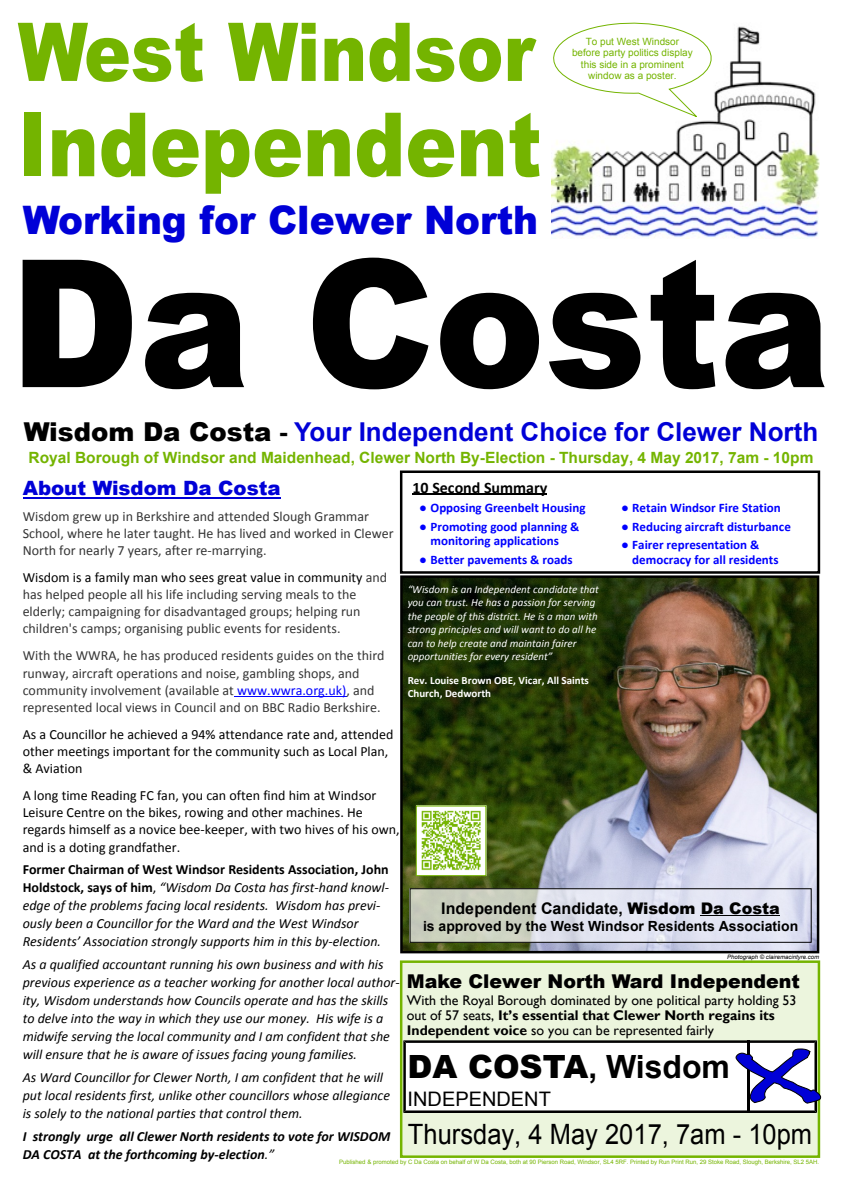
<style>
.page{position:relative;width:842px;height:1191px;background:#fff}
.page>*{position:absolute;margin:0;border:0;box-sizing:border-box;transform-origin:0 0}
.t1{font:900 177.8px "Arial";color:#000;scale:.93 1}
.t2{font:900 88.7px "Arial";color:#74b400;scale:.86 1}
.t3{font:900 81.2px "Arial";color:#74b400;scale:.86 1}
.t4{font:900 39.3px "Arial";color:#0000d7;scale:.95 1}
.t5{font:900 32px "Arial";color:#000}
.t6{font:28px "Arial";color:#000;scale:.91 1}
.t7{font:700 26px "Arial";color:#0000d7}
.t8{font:20px "Arial";color:#000}
.t9{font:900 19.7px "Arial";color:#0000d7}
.t10{font:900 19px "Arial";color:#000}
.t11{font:700 16px "Arial";color:#000}
.t12{font:700 16px "Calibri";color:#000}
.t13{font:700 15.5px "Arial";color:#74b400}
.t14{font:italic 14px/18px "Calibri";color:#000}
.t15{font:14px/17.1px "Calibri";color:#353535}
.t16{font:14px/17.1px "Calibri";color:#000}
.t17{font:14px/15.1px "Gill Sans";color:#000}
.t18{font:italic 700 14px/18px "Calibri";color:#000}
.t19{font:700 14px "Arial";color:#000}
.t20{font:700 13px/14.8px "Calibri";color:#00f}
.t21{font:italic 11px/13.4px "Calibri";color:#fff}
.t22{font:700 11px/13.4px "Calibri";color:#fff}
.t23{font:10px/11.5px "Arial";color:#74b400;text-align:center}
.t24{font:6px "Arial";color:#74b400}
.t25{font:italic 6px "Arial";color:#000}
.s1{font-weight:900;color:#000}
.s2{color:#000}
.s3{color:#00f}
.s4{font-weight:700;font-style:normal}
.s5{font-style:normal}
.s6{font-weight:400}
.s7{font-family:"Times New Roman"}
.s8{font-weight:900}
.s9{font-weight:700}
</style>
<div class="page">
<img style="left:403px;top:578px;width:413px;height:372px">
<div style="left:400px;top:575px;width:419px;height:378px;border:2px solid #000"></div>
<img style="left:551px;top:26px;width:268px;height:212px">
<svg style="left:551px;top:22px;width:175px;height:96px"></svg>
<img style="left:412px;top:890px;width:398px;height:50px">
<div style="left:410px;top:888px;width:402px;height:54px;border:1px solid #000"></div>
<hr style="left:701px;top:915px;width:79px;height:1px;background:#000">
<hr style="left:23px;top:497px;width:258px;height:1px;background:#0000d7">
<hr style="left:234px;top:696px;width:112px;height:1px;background:#00f">
<img style="left:418px;top:807px;width:66px;height:67px">
<div style="left:416px;top:805px;width:70px;height:71px;border:1px solid #74b400"></div>
<div style="left:400px;top:960px;width:420px;height:198px;background:#ecf5dd;border:2px solid #74b400"></div>
<svg style="left:403px;top:1040px;width:418px;height:73px;background:#dadae3"></svg>
<div style="left:400px;top:470px;width:420px;height:104px;border:2px solid #000"></div>
<hr style="left:412px;top:494px;width:135px;height:1px;background:#000">
<h3 class="t3" style="left:18px;top:23px;width:602px">West Windsor</h3>
<h2 class="t2" style="left:18px;top:113px;width:611px">Independent</h2>
<h3 class="t4" style="left:23px;top:206px;width:544px">Working for Clewer North</h3>
<p class="t23" style="left:572px;top:36px;width:122px">To put West Windsor before party politics display this side in a prominent window as a poster.</p>
<h1 class="t1" style="left:10px;top:260px;width:883px">Da Costa</h1>
<h3 class="t7" style="left:24px;top:422px;width:796px"><span class="s1">Wisdom Da Costa</span> <span class="s2">-</span> Your Independent Choice for Clewer North</h3>
<p class="t13" style="left:29px;top:451px;width:786px">Royal Borough of Windsor and Maidenhead, Clewer North By-Election - Thursday, 4 May 2017, 7am - 10pm</p>
<h3 class="t9" style="left:23px;top:481px;width:259px">About Wisdom Da Costa</h3>
<p class="t15" style="left:23px;top:508px;width:372px">Wisdom grew up in Berkshire and attended Slough Grammar<br>School, where he later taught. He has lived and worked in Clewer<br>North for nearly 7 years, after re-marrying.</p>
<p class="t15" style="left:23px;top:570px;width:366px"><span class="s2">Wisdom is a family man who sees great value in community</span> and has helped people all his life including serving meals to the elderly; campaigning for disadvantaged groups; helping run children's camps; organising public events for residents.</p>
<p class="t15" style="left:23px;top:648px;width:363px">With the WWRA, he has produced residents guides on the third runway, aircraft operations and noise, gambling shops, and community involvement (available at <span class="s3">www.wwra.org.uk)</span>, and represented local views in Council and on BBC Radio Berkshire.</p>
<p class="t16" style="left:23px;top:727px;width:372px">As a Councillor he achieved a 94% attendance rate and, attended other meetings important for the community such as Local Plan, &amp; Aviation</p>
<p class="t16" style="left:23px;top:788px;width:378px">A long time Reading FC fan, you can often find him at Windsor Leisure Centre on the bikes, rowing and other machines. He regards himself as a novice bee-keeper, with two hives of his own, and is a doting grandfather.</p>
<p class="t14" style="left:23px;top:861px;width:368px"><span class="s4">Former Chairman of West Windsor Residents Association, John Holdstock, says of him</span><span class="s5">,</span> “Wisdom Da Costa has first-hand knowl&shy;edge of the problems facing local residents. Wisdom has previ&shy;ously been a Councillor for the Ward and the West Windsor Residents’ Association strongly supports him in this by-election.</p>
<p class="t14" style="left:23px;top:956px;width:378px">As a qualified accountant running his own business and with his previous experience as a teacher working for another local author&shy;ity, Wisdom understands how Councils operate and has the skills to delve into the way in which they use our money. His wife is a midwife serving the local community and I am confident that she will ensure that he is aware of issues facing young families.</p>
<p class="t14" style="left:23px;top:1069px;width:369px">As Ward Councillor for Clewer North, I am confident that he will put local residents first, unlike other councillors whose allegiance is solely to the national parties that control them.</p>
<p class="t18" style="left:23px;top:1128px;width:369px">I strongly urge all Clewer North residents to vote for WISDOM<br>DA COSTA at the forthcoming by-election<span class="s6">.”</span></p>
<p class="t12" style="left:412px;top:480px;width:136px">10 Second Summary</p>
<p class="t20" style="left:419px;top:501px;width:168px"><span class="s7">●</span> Opposing Greenbelt Housing</p>
<p class="t20" style="left:430px;top:520px;width:150px;text-indent:-11px"><span class="s7">●</span> Promoting good planning &amp; monitoring applications</p>
<p class="t20" style="left:419px;top:553px;width:155px"><span class="s7">●</span> Better pavements &amp; roads</p>
<p class="t20" style="left:621px;top:501px;width:161px"><span class="s7">●</span> Retain Windsor Fire Station</p>
<p class="t20" style="left:621px;top:520px;width:171px"><span class="s7">●</span> Reducing aircraft disturbance</p>
<p class="t20" style="left:632px;top:539px;width:148px;text-indent:-11px"><span class="s7">●</span> Fairer representation &amp; democracy for all residents</p>
<p class="t21" style="left:408px;top:583px;width:193px">“Wisdom is an Independent candidate that you can trust. He has a passion for serving the people of this district. He is a man with strong principles and will want to do all he can to help create and maintain fairer opportunities for every resident”</p>
<p class="t22" style="left:408px;top:674px;width:183px">Rev. Louise Brown OBE, Vicar, All Saints<br>Church, Dedworth</p>
<p class="t11" style="left:441px;top:902px;width:340px">Independent Candidate, <span class="s8">Wisdom Da Costa</span></p>
<p class="t19" style="left:423px;top:921px;width:377px">is approved by the West Windsor Residents Association</p>
<p class="t25" style="left:727px;top:955px;width:94px">Photograph © clairemacintyre.com</p>
<h3 class="t10" style="left:407px;top:974px;width:394px">Make Clewer North Ward Independent</h3>
<p class="t17" style="left:407px;top:994px;width:391px">With the Royal Borough dominated by one political party holding 53 out of 57 seats, <span class="s9">It’s essential that Clewer North regains its<br>Independent voice</span> so you can be represented fairly</p>
<h3 class="t5" style="left:408px;top:1055px;width:324px">DA COSTA<span class="s9">, Wisdom</span></h3>
<h3 class="t8" style="left:408px;top:1091px;width:145px">INDEPENDENT</h3>
<h3 class="t6" style="left:408px;top:1123px;width:446px">Thursday, 4 May 2017, 7am - 10pm</h3>
<p class="t24" style="left:339px;top:1159px;width:481px">Published &amp; promoted by C Da Costa on behalf of W Da Costa, both at 90 Pierson Road, Windsor, SL4 5RF. Printed by Run Print Run, 29 Stoke Road, Slough, Berkshire, SL2 5AH.</p>
</div>
